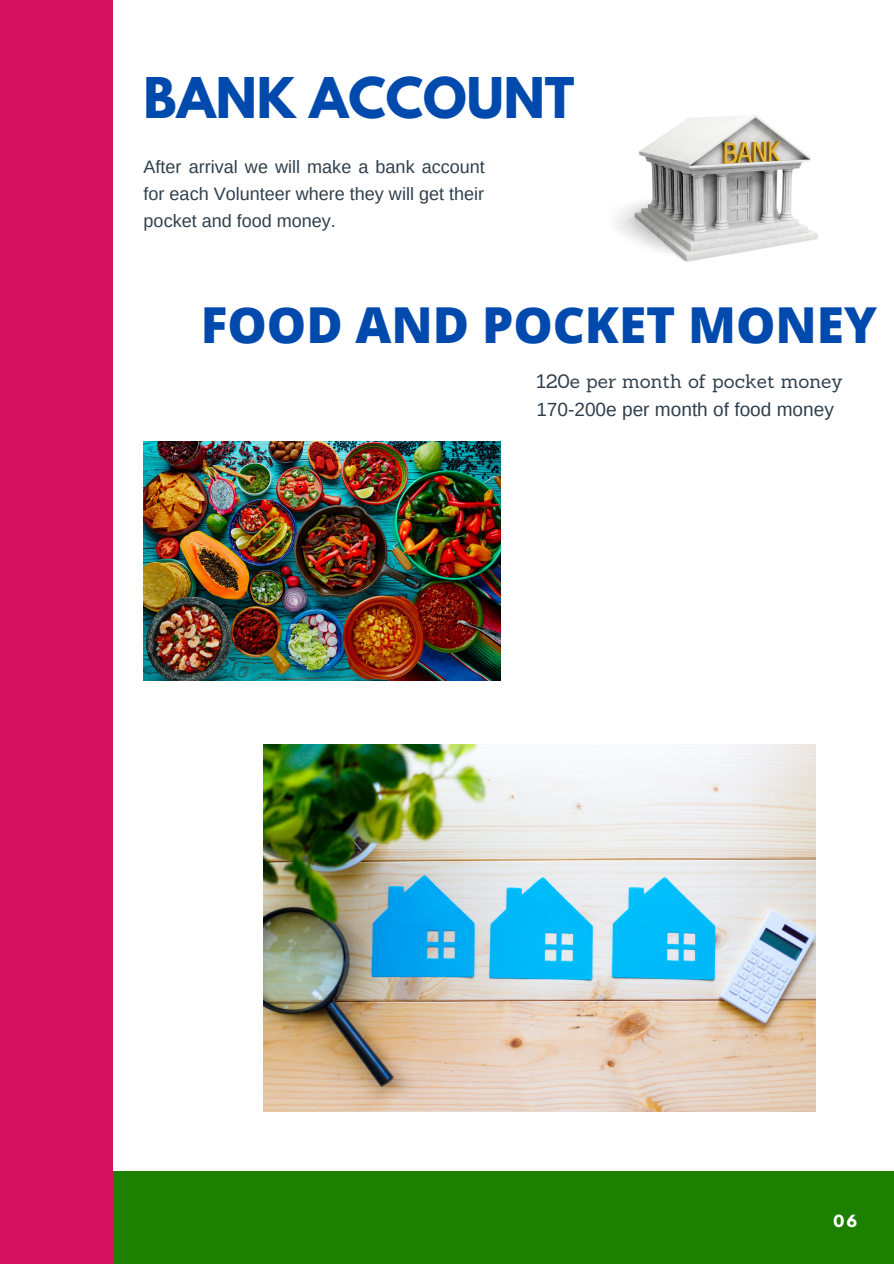
<style>
.page{position:relative;width:894px;height:1264px;background:#fff}
.page>*{position:absolute;margin:0;border:0;box-sizing:border-box;transform-origin:0 0}
.t1{font:700 49.65px "League Spartan";color:#004aad}
.t2{font:800 49.5px "Open Sans";color:#004aad}
.t3{font:19.05px "Arimo";color:#303f4b}
.t4{font:19.05px "Sanchez";color:#303f4b}
.t5{font:18px/27px "Arimo";color:#303f4b;text-align:justify}
.t6{font:700 14.85px "League Spartan";color:#fff}
</style>
<div class="page">
<div style="left:0;top:1171px;width:893px;height:92px;background:#1d8000"></div>
<div style="left:0;top:0;width:112px;height:1263px;background:#d4115d"></div>
<img style="left:263px;top:744px;width:552px;height:367px">
<img style="left:616px;top:115px;width:202px;height:147px">
<img style="left:143px;top:441px;width:357px;height:239px">
<h1 class="t1" style="left:143px;top:73px;width:432px">BANK ACCOUNT</h1>
<p class="t5" style="left:143px;top:153px;width:343px">After arrival we will make a bank account for each Volunteer where they will get their pocket and food money.</p>
<h2 class="t2" style="left:201px;top:290px;width:677px">FOOD AND POCKET MONEY</h2>
<p class="t4" style="left:536px;top:369px;width:308px">120e per month of pocket money</p>
<p class="t3" style="left:536px;top:399px;width:299px">170-200e per month of food money</p>
<p class="t6" style="left:833px;top:1213px;width:25px">06</p>
</div>
